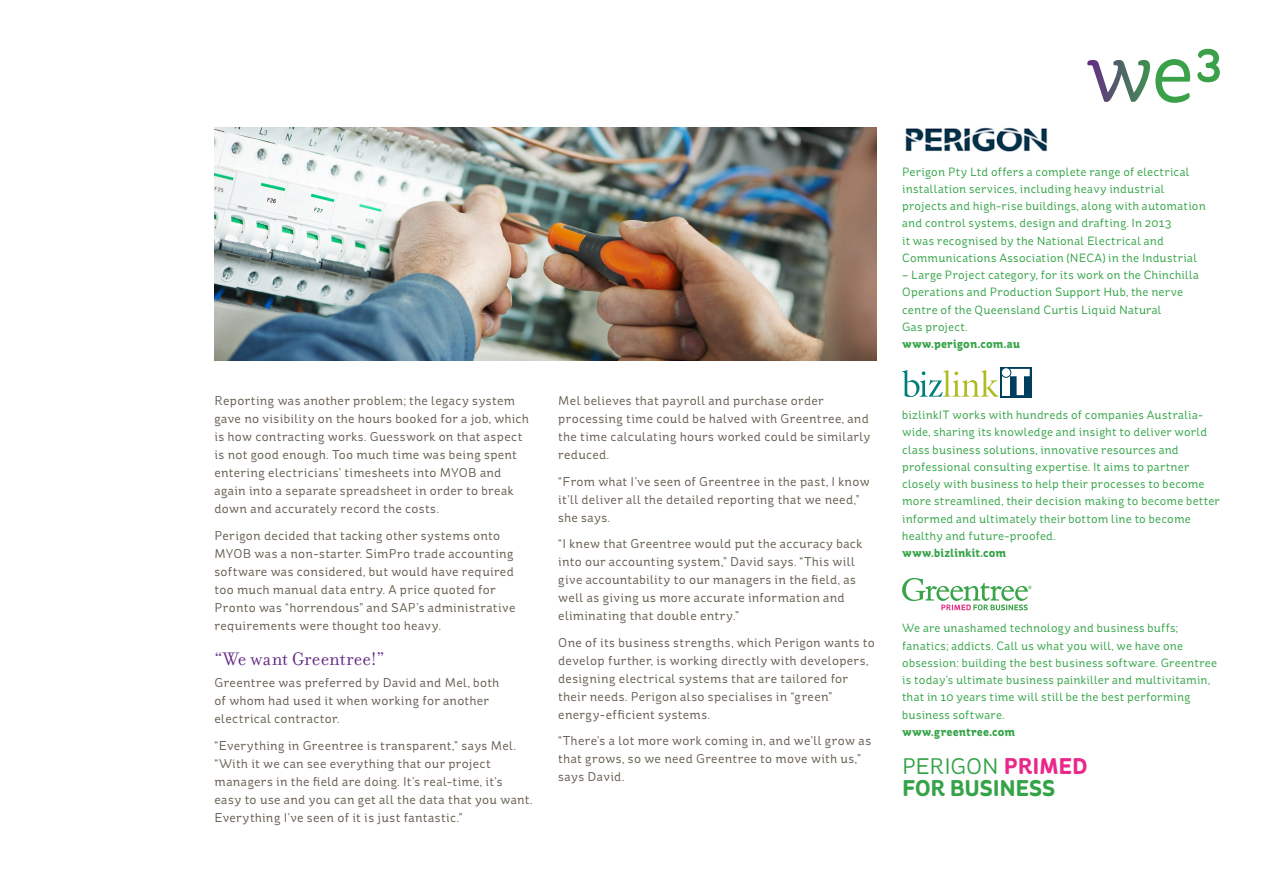
<style>
.page{position:relative;width:1263px;height:893px;background:#fff}
.page>*{position:absolute;margin:0;border:0;box-sizing:border-box;transform-origin:0 0}
.About_Body{font:700 22.65px "St Ryde";letter-spacing:-.01em;color:#34a347}
.About_Body-2{font:22.5px "St Ryde";letter-spacing:-.01em;color:#34a347}
.Sub_Heading{font:19.5px "Filosofia";letter-spacing:.01em;color:#632b84}
.Body{font:12.75px/18px "St Ryde";letter-spacing:.025em;color:#655c4f}
.About_Body-3{font:12px/17.2px "St Ryde";letter-spacing:.02em;color:#34a347}
.s1{font-weight:700}
.s2{font-weight:700;font-size:22.65px;color:#e92889}
</style>
<div class="page">
<img style="left:905px;top:127px;width:143px;height:25px">
<svg style="left:1087px;top:49px;width:133px;height:54px"></svg>
<svg style="left:902px;top:578px;width:130px;height:32px"></svg>
<img style="left:214px;top:128px;width:663px;height:233px">
<div style="left:1000px;top:367px;width:32px;height:30px;background:linear-gradient(to bottom,#003e5e,#003e5e)"></div>
<svg style="left:902px;top:369px;width:128px;height:28px"></svg>
<div style="left:1001px;top:368px;width:10px;height:9px;background:#fff;border-radius:50%"></div>
<div style="left:1001px;top:367px;width:10px;height:11px;border:1px solid #003e5e;border-radius:50%"></div>
<p class="Body" style="left:214px;top:392px;width:316px">Reporting was another problem; the legacy system gave no visibility on the hours booked for a job, which is how contracting works. Guesswork on that aspect is not good enough. Too much time was being spent entering electricians’ timesheets into MYOB and again into a separate spreadsheet in order to break down and accurately record the costs.</p>
<p class="Body" style="left:214px;top:527px;width:302px">Perigon decided that tacking other systems onto MYOB was a non-starter. SimPro trade accounting software was considered, but would have required too much manual data entry. A price quoted for Pronto was “horrendous” and SAP’s administrative requirements were thought too heavy.</p>
<p class="Sub_Heading" style="left:214px;top:648px;width:172px">“We want Greentree!”</p>
<p class="Body" style="left:214px;top:674px;width:286px">Greentree was preferred by David and Mel, both of whom had used it when working for another electrical contractor.</p>
<p class="Body" style="left:214px;top:736px;width:319px">“Everything in Greentree is transparent,” says Mel. “With it we can see everything that our project managers in the field are doing. It’s real-time, it’s easy to use and you can get all the data that you want.<br>Everything I’ve seen of it is just fantastic.”</p>
<p class="Body" style="left:558px;top:392px;width:313px">Mel believes that payroll and purchase order processing time could be halved with Greentree, and the time calculating hours worked could be similarly reduced.</p>
<p class="Body" style="left:558px;top:473px;width:313px">“From what I’ve seen of Greentree in the past, I know it’ll deliver all the detailed reporting that we need,” she says.</p>
<p class="Body" style="left:558px;top:535px;width:305px">“I knew that Greentree would put the accuracy back into our accounting system,” David says. “This will give accountability to our managers in the field, as well as giving us more accurate information and eliminating that double entry.”</p>
<p class="Body" style="left:558px;top:634px;width:318px">One of its business strengths, which Perigon wants to develop further, is working directly with developers, designing electrical systems that are tailored for their needs. Perigon also specialises in “green” energy-efficient systems.</p>
<p class="Body" style="left:558px;top:732px;width:314px">“There’s a lot more work coming in, and we’ll grow as that grows, so we need Greentree to move with us,” says David.</p>
<p class="About_Body-3" style="left:902px;top:163px;width:305px">Perigon Pty Ltd offers a complete range of electrical installation services, including heavy industrial projects and high-rise buildings, along with automation and control systems, design and drafting. In 2013<br>it was recognised by the National Electrical and Communications Association (NECA) in the Industrial</p>
<p class="About_Body-3" style="left:902px;top:266px;width:298px">– Large Project category, for its work on the Chinchilla Operations and Production Support Hub, the nerve centre of the Queensland Curtis Liquid Natural<br>Gas project.<br><span class="s1">www.perigon.com.au</span></p>
<p class="About_Body-3" style="left:902px;top:406px;width:319px">bizlinkIT works with hundreds of companies Australia&shy;wide, sharing its knowledge and insight to deliver world class business solutions, innovative resources and professional consulting expertise. It aims to partner closely with business to help their processes to become more streamlined, their decision making to become better informed and ultimately their bottom line to become healthy and future-proofed.<br><span class="s1">www.bizlinkit.com</span></p>
<p class="About_Body-3" style="left:902px;top:620px;width:317px">We are unashamed technology and business buffs; fanatics; addicts. Call us what you will, we have one obsession: building the best business software. Greentree is today’s ultimate business painkiller and multivitamin, that in 10 years time will still be the best performing business software.<br><span class="s1">www.greentree.com</span></p>
<p class="About_Body-2" style="left:902px;top:752px;width:187px">PERIGON <span class="s2">PRIMED</span></p>
<p class="About_Body" style="left:902px;top:775px;width:155px">FOR BUSINESS</p>
</div>
